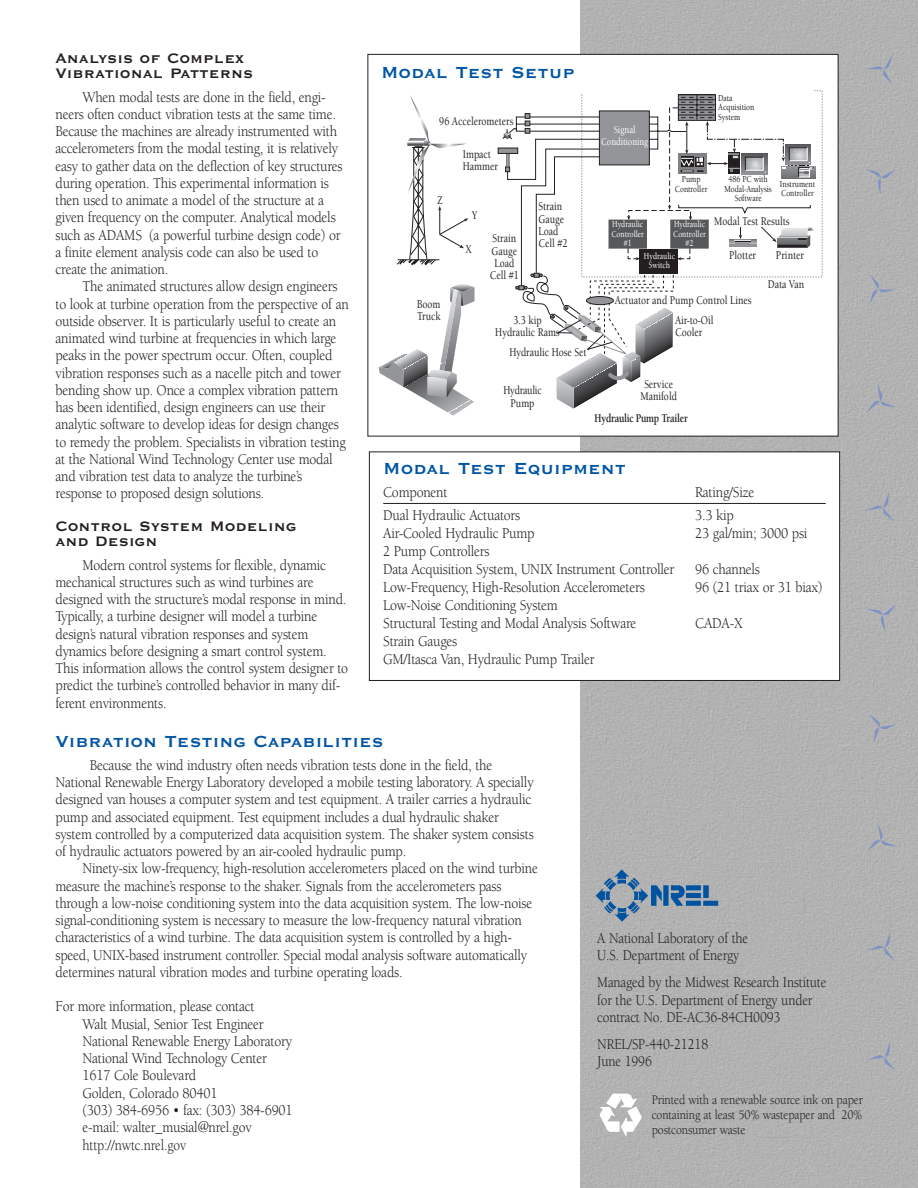
<style>
.page{position:relative;width:918px;height:1188px;background:#fff}
.page>*{position:absolute;margin:0;border:0;box-sizing:border-box;transform-origin:0 0}
.t1{font:700 21px "Copperplate Gothic BT";color:#0155a5}
.t2{font:700 18px/15px "Copperplate Gothic BT";color:#231f20}
.t3{font:15.3px/17.2px "Berkeley";letter-spacing:-.015em;color:#231f20;scale:.9 1}
.t4{font:15.3px/17.5px "Berkeley";letter-spacing:-.015em;color:#231f20;scale:.87 1}
.t5{font:13.5px/15px "Berkeley";letter-spacing:-.01em;color:#231f20;text-align:justify;scale:.87 1}
.t6{font:500 12.15px/12.1px "Berkeley";color:#231f20;text-align:center;scale:.8 1}
.t7{font:700 12.15px "Berkeley";letter-spacing:-.02em;color:#231f20;scale:.8 1}
.t8{font:500 12.15px/12.1px "Berkeley";letter-spacing:-.02em;color:#231f20;text-align:center;scale:.8 1}
.t9{font:500 10.8px/12.1px "Berkeley";letter-spacing:-.01em;color:#fff;text-align:center;scale:.8 1}
.t10{font:500 9.45px/9.4px "Berkeley";color:#231f20;text-align:center;scale:.8 1}
.t11{font:500 9.45px/18.9px "Berkeley";color:#fff;text-align:center;scale:.8 1}
</style>
<div class="page">
<div style="left:580px;top:0;width:338px;height:1188px;background:#b2b2b2"></div>
<svg style="left:866px;top:54px;width:27px;height:31px"></svg>
<svg style="left:866px;top:169px;width:30px;height:26px"></svg>
<svg style="left:869px;top:274px;width:27px;height:31px"></svg>
<svg style="left:867px;top:384px;width:30px;height:28px"></svg>
<svg style="left:866px;top:491px;width:28px;height:30px"></svg>
<svg style="left:866px;top:604px;width:30px;height:28px"></svg>
<div style="left:368px;top:54px;width:470px;height:382px;background:#fff"></div>
<svg style="left:397px;top:95px;width:71px;height:170px"></svg>
<svg style="left:379px;top:284px;width:96px;height:132px"></svg>
<svg style="left:814px;top:166px;width:1px;height:13px"></svg>
<svg style="left:497px;top:94px;width:317px;height:315px"></svg>
<div style="left:369px;top:452px;width:471px;height:228px;background:#fff"></div>
<hr style="left:383px;top:503px;width:443px;height:1px;background:#231f20">
<div style="left:369px;top:452px;width:471px;height:229px;border:1px solid #231f20"></div>
<svg style="left:869px;top:714px;width:28px;height:29px"></svg>
<svg style="left:867px;top:823px;width:30px;height:29px"></svg>
<svg style="left:596px;top:869px;width:122px;height:53px"></svg>
<svg style="left:600px;top:1093px;width:42px;height:42px"></svg>
<svg style="left:867px;top:931px;width:29px;height:30px"></svg>
<svg style="left:867px;top:1041px;width:29px;height:30px"></svg>
<h2 class="t2" style="left:56px;top:50px;width:199px">Analysis of Complex<br>Vibrational Patterns</h2>
<p class="t3" style="left:56px;top:89px;width:321px;text-indent:27px">When modal tests are done in the field, engi&shy;neers often conduct vibration tests at the same time.<br>Because the machines are already instrumented with accelerometers from the modal testing, it is relatively easy to gather data on the deflection of key structures during operation. This experimental information is then used to animate a model of the structure at a given frequency on the computer. Analytical models such as ADAMS (a powerful turbine design code) or a finite element analysis code can also be used to create the animation.</p>
<p class="t3" style="left:56px;top:279px;width:327px;text-indent:27px">The animated structures allow design engineers to look at turbine operation from the perspective of an outside observer. It is particularly useful to create an animated wind turbine at frequencies in which large peaks in the power spectrum occur. Often, coupled vibration responses such as a nacelle pitch and tower bending show up. Once a complex vibration pattern has been identified, design engineers can use their analytic software to develop ideas for design changes to remedy the problem. Specialists in vibration testing at the National Wind Technology Center use modal and vibration test data to analyze the turbine’s response to proposed design solutions.</p>
<h2 class="t2" style="left:56px;top:518px;width:243px">Control System Modeling and Design</h2>
<p class="t3" style="left:56px;top:557px;width:327px;text-indent:27px">Modern control systems for flexible, dynamic mechanical structures such as wind turbines are designed with the structure’s modal response in mind.<br>Typically, a turbine designer will model a turbine design’s natural vibration responses and system dynamics before designing a smart control system.<br>This information allows the control system designer to</p>
<p class="t3" style="left:56px;top:678px;width:318px">predict the turbine’s controlled behavior in many dif&shy;ferent environments.</p>
<h1 class="t1" style="left:56px;top:727px;width:330px">Vibration Testing Capabilities</h1>
<p class="t3" style="left:56px;top:758px;width:533px;text-indent:34px">Because the wind industry often needs vibration tests done in the field, the National Renewable Energy Laboratory developed a mobile testing laboratory. A specially designed van houses a computer system and test equipment. A trailer carries a hydraulic pump and associated equipment. Test equipment includes a dual hydraulic shaker system controlled by a computerized data acquisition system. The shaker system consists of hydraulic actuators powered by an air-cooled hydraulic pump.</p>
<p class="t3" style="left:56px;top:861px;width:538px;text-indent:27px">Ninety-six low-frequency, high-resolution accelerometers placed on the wind turbine measure the machine’s response to the shaker. Signals from the accelerometers pass through a low-noise conditioning system into the data acquisition system. The low-noise signal-conditioning system is necessary to measure the low-frequency natural vibration characteristics of a wind turbine. The data acquisition system is controlled by a high&shy;speed, UNIX-based instrument controller. Special modal analysis software automatically determines natural vibration modes and turbine operating loads.</p>
<p class="t3" style="left:56px;top:999px;width:223px">For more information, please contact</p>
<p class="t3" style="left:83px;top:1016px;width:203px">Walt Musial, Senior Test Engineer</p>
<p class="t3" style="left:83px;top:1034px;width:235px">National Renewable Energy Laboratory</p>
<p class="t3" style="left:83px;top:1051px;width:207px">National Wind Technology Center</p>
<p class="t3" style="left:83px;top:1068px;width:128px">1617 Cole Boulevard</p>
<p class="t3" style="left:83px;top:1085px;width:152px">Golden, Colorado 80401</p>
<p class="t3" style="left:83px;top:1103px;width:235px">(303) 384-6956 • fax: (303) 384-6901</p>
<p class="t3" style="left:83px;top:1120px;width:190px">e-mail: walter_musial@nrel.gov</p>
<p class="t4" style="left:82px;top:1137px;width:121px">http://nwtc.nrel.gov</p>
<p class="t1" style="left:381px;top:59px;width:196px">Modal Test Setup</p>
<p class="t10" style="left:718px;top:94px;width:47px;text-align:left">Data<br>Acquisition<br>System</p>
<p class="t6" style="left:439px;top:116px;width:94px">96 Accelerometers</p>
<p class="t9" style="left:601px;top:124px;width:61px">Signal<br>Conditioning</p>
<p class="t6" style="left:463px;top:149px;width:45px;text-align:left">Impact<br>Hammer</p>
<p class="t10" style="left:682px;top:175px;width:25px">Pump</p>
<p class="t10" style="left:725px;top:175px;width:61px">486 PC with<br>Modal-Analysis</p>
<p class="t10" style="left:780px;top:180px;width:45px">Instrument</p>
<p class="t10" style="left:675px;top:185px;width:42px">Controller</p>
<p class="t10" style="left:781px;top:189px;width:42px">Controller</p>
<p class="t10" style="left:735px;top:194px;width:35px">Software</p>
<p class="t6" style="left:437px;top:195px;width:9px">Z</p>
<p class="t6" style="left:539px;top:202px;width:38px;text-align:left">Strain<br>Gauge<br>Load<br>Cell #2</p>
<p class="t6" style="left:472px;top:210px;width:8px">Y</p>
<p class="t6" style="left:714px;top:216px;width:96px">Modal Test Results</p>
<p class="t11" style="left:612px;top:216px;width:40px">Hydraulic #1</p>
<p class="t11" style="left:674px;top:216px;width:40px">Hydraulic #2</p>
<p class="t11" style="left:644px;top:252px;width:40px;line-height:9.4px">Hydraulic<br>Switch</p>
<p class="t6" style="left:729px;top:250px;width:35px">Plotter</p>
<p class="t6" style="left:776px;top:250px;width:37px">Printer</p>
<p class="t11" style="left:611px;top:225px;width:42px">Controller</p>
<p class="t11" style="left:673px;top:225px;width:42px">Controller</p>
<p class="t6" style="left:490px;top:234px;width:38px">Strain<br>Gauge<br>Load<br>Cell #1</p>
<p class="t6" style="left:495px;top:315px;width:82px">3.3 kip<br>Hydraulic Rams</p>
<p class="t6" style="left:509px;top:347px;width:98px">Hydraulic Hose Set</p>
<p class="t8" style="left:503px;top:386px;width:49px">Hydraulic<br>Pump</p>
<p class="t6" style="left:640px;top:391px;width:47px">Manifold</p>
<p class="t6" style="left:465px;top:245px;width:9px">X</p>
<p class="t6" style="left:768px;top:279px;width:47px">Data Van</p>
<p class="t6" style="left:615px;top:295px;width:173px">Actuator and Pump Control Lines</p>
<p class="t6" style="left:417px;top:299px;width:31px">Boom</p>
<p class="t6" style="left:417px;top:311px;width:31px">Truck</p>
<p class="t6" style="left:675px;top:315px;width:49px">Air-to-Oil</p>
<p class="t6" style="left:675px;top:327px;width:36px">Cooler</p>
<p class="t6" style="left:644px;top:379px;width:37px">Service</p>
<p class="t7" style="left:595px;top:413px;width:118px">Hydraulic Pump Trailer</p>
<p class="t1" style="left:383px;top:454px;width:244px">Modal Test Equipment</p>
<p class="t3" style="left:383px;top:485px;width:73px">Component</p>
<p class="t3" style="left:695px;top:485px;width:67px">Rating/Size</p>
<p class="t3" style="left:383px;top:508px;width:154px">Dual Hydraulic Actuators</p>
<p class="t3" style="left:695px;top:507px;width:126px;line-height:18px">3.3 kip<br>23 gal/min; 3000 psi</p>
<p class="t3" style="left:695px;top:561px;width:143px;line-height:18px">96 channels<br>96 (21 triax or 31 biax)</p>
<p class="t3" style="left:383px;top:598px;width:196px">Low-Noise Conditioning System</p>
<p class="t3" style="left:695px;top:616px;width:54px">CADA-X</p>
<p class="t3" style="left:383px;top:634px;width:84px">Strain Gauges</p>
<p class="t3" style="left:383px;top:525px;width:325px;line-height:18px">Air-Cooled Hydraulic Pump<br>2 Pump Controllers<br>Data Acquisition System, UNIX Instrument Controller Low-Frequency, High-Resolution Accelerometers</p>
<p class="t3" style="left:383px;top:616px;width:283px">Structural Testing and Modal Analysis Software</p>
<p class="t3" style="left:383px;top:652px;width:236px">GM/Itasca Van, Hydraulic Pump Trailer</p>
<p class="t4" style="left:597px;top:930px;width:175px">A National Laboratory of the</p>
<p class="t4" style="left:597px;top:948px;width:165px">U.S. Department of Energy</p>
<p class="t4" style="left:597px;top:975px;width:265px">Managed by the Midwest Research Institute for the U.S. Department of Energy under contract No. DE-AC36-84CH0093</p>
<p class="t4" style="left:597px;top:1037px;width:129px">NREL/SP-440-21218<br>June 1996</p>
<p class="t5" style="left:652px;top:1094px;width:244px">Printed with a renewable source ink on paper containing at least 50% wastepaper and 20% postconsumer waste</p>
</div>
